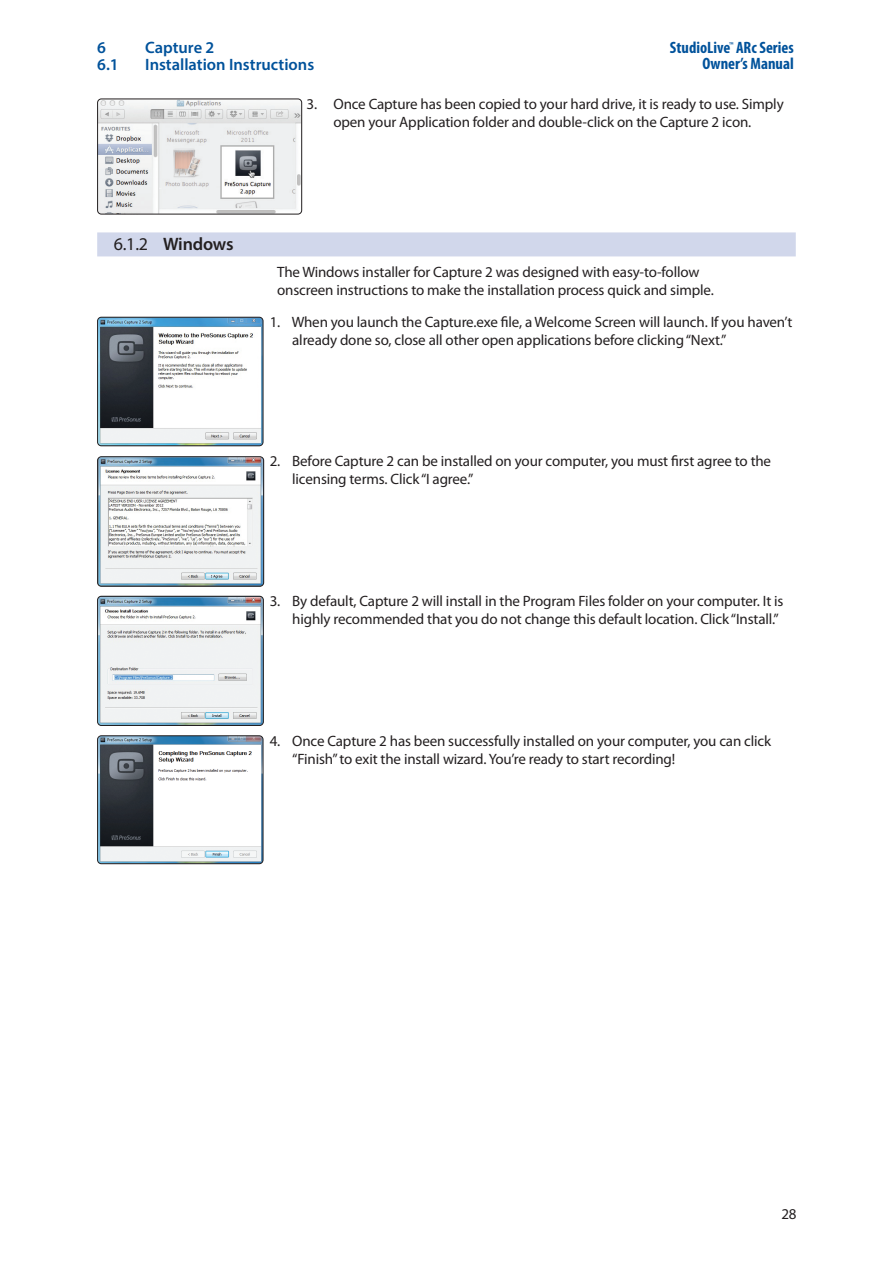
<style>
.page{position:relative;width:893px;height:1263px;background:#fff}
.page>*{position:absolute;margin:0;border:0;box-sizing:border-box;transform-origin:0 0}
.t1{font:600 18px "Myriad Pro";letter-spacing:-.015em;color:#231f20}
.t2{font:600 16.5px "Myriad Pro";color:#01529b}
.t3{font:700 condensed 16.5px/16.5px "Myriad Pro";color:#01529b;text-align:right}
.t4{font:15px/18px "Myriad Pro";letter-spacing:-.01em;color:#231f20}
.s1{font-weight:400}
</style>
<div class="page">
<div style="left:97px;top:232px;width:699px;height:24px;background:#d1d7eb"></div>
<img style="left:98px;top:99px;width:204px;height:115px">
<div style="left:97px;top:99px;width:205px;height:115px;border:1px solid #231f20;border-radius:4px"></div>
<img style="left:98px;top:317px;width:165px;height:129px">
<div style="left:97px;top:317px;width:166px;height:129px;border:1px solid #231f20;border-radius:4px"></div>
<img style="left:99px;top:457px;width:165px;height:129px">
<div style="left:97px;top:456px;width:167px;height:131px;border:1px solid #231f20;border-radius:4px"></div>
<img style="left:98px;top:596px;width:165px;height:128px">
<div style="left:97px;top:596px;width:167px;height:130px;border:1px solid #231f20;border-radius:4px"></div>
<img style="left:98px;top:736px;width:165px;height:128px">
<div style="left:97px;top:735px;width:166px;height:129px;border:1px solid #231f20;border-radius:4px"></div>
<p class="t3" style="left:670px;top:39px;width:125px">StudioLive<sup>™</sup> ARc Series<br>Owner’s Manual</p>
<p class="t4" style="left:306px;top:95px;width:479px;text-align:center">3. Once Capture has been copied to your hard drive, it is ready to use. Simply open your Application folder and double-click on the Capture 2 icon.</p>
<p class="t2" style="left:97px;top:37px;width:10px">6</p>
<p class="t2" style="left:145px;top:37px;width:71px">Capture 2</p>
<p class="t2" style="left:97px;top:54px;width:23px">6.1</p>
<p class="t2" style="left:145px;top:54px;width:171px">Installation Instructions</p>
<p class="t1" style="left:114px;top:232px;width:121px"><span class="s1">6.1.2</span> Windows</p>
<p class="t4" style="left:277px;top:264px;width:438px">The Windows installer for Capture 2 was designed with easy-to-follow onscreen instructions to make the installation process quick and simple.</p>
<p class="t4" style="left:292px;top:313px;width:502px;text-indent:-22px">1. When you launch the Capture.exe file, a Welcome Screen will launch. If you haven’t already done so, close all other open applications before clicking “Next.”</p>
<p class="t4" style="left:292px;top:453px;width:480px;text-indent:-22px">2. Before Capture 2 can be installed on your computer, you must first agree to the licensing terms. Click “I agree.”</p>
<p class="t4" style="left:292px;top:592px;width:493px;text-indent:-22px">3. By default, Capture 2 will install in the Program Files folder on your computer. It is highly recommended that you do not change this default location. Click “Install.”</p>
<p class="t4" style="left:292px;top:732px;width:480px;text-indent:-22px">4. Once Capture 2 has been successfully installed on your computer, you can click “Finish” to exit the install wizard. You’re ready to start recording!</p>
<p class="t4" style="left:781px;top:1205px;width:17px">28</p>
</div>
